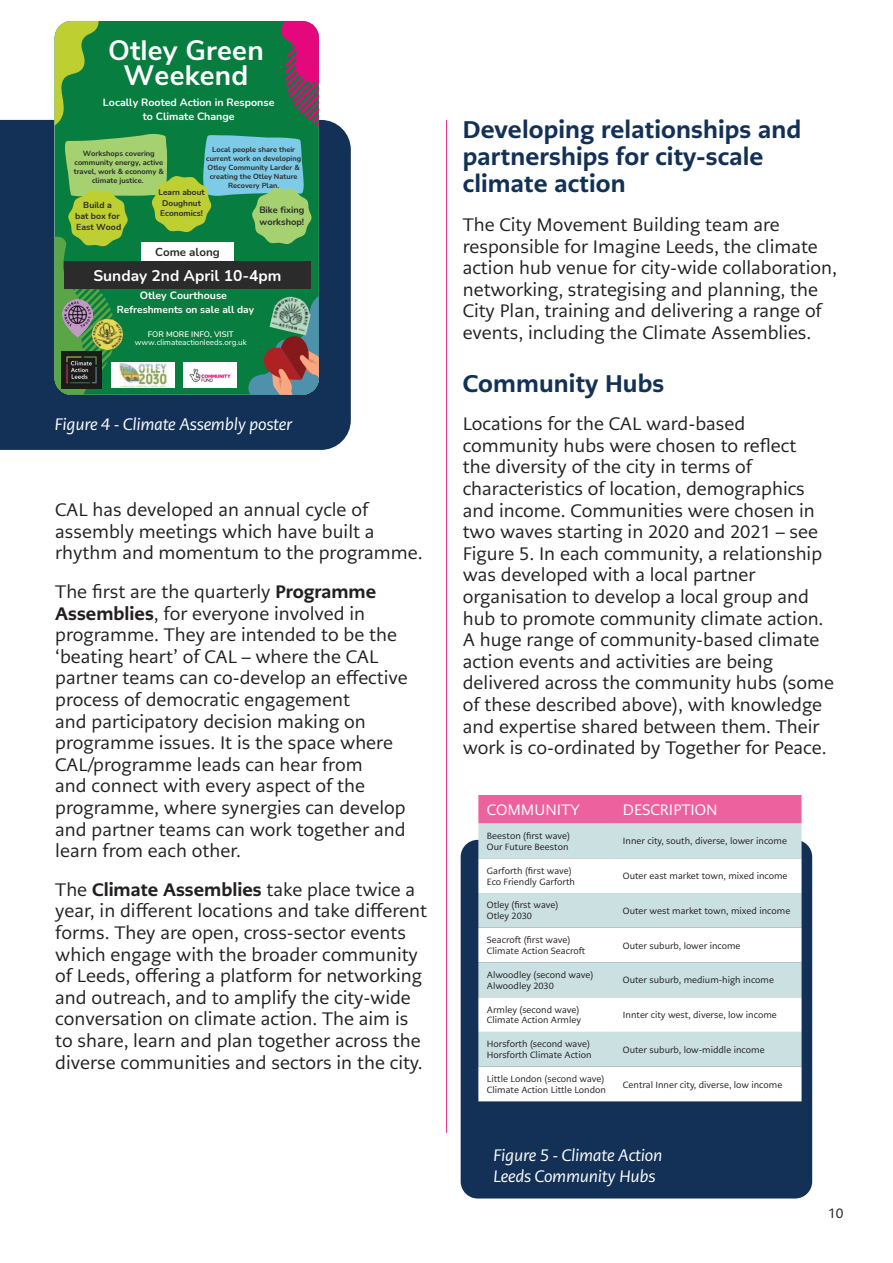
<style>
.page{position:relative;width:893px;height:1263px;background:#fff}
.page>*{position:absolute;margin:0;border:0;box-sizing:border-box;transform-origin:0 0}
.t1{font:700 28.05px/25px "Nunito Sans";letter-spacing:.005em;color:#fff;text-align:center}
.t2{font:800 24px/27px "PMN Caecilia Sans Text";letter-spacing:.005em;color:#133156}
.t3{font:18px/21.6px "PMN Caecilia Sans Text";color:#231f20}
.t4{font:italic 16.5px/21px "PMN Caecilia Sans Text";letter-spacing:-.02em;color:#fff}
.t5{font:700 15.6px "Nunito";color:#fff}
.t6{font:15px "PMN Caecilia Sans Text";color:#fff}
.t7{font:13.5px "PMN Caecilia Sans Text";color:#231f20}
.t8{font:700 11.55px "Nunito";color:#2b2b2b}
.t9{font:700 10.65px/13.6px "Nunito";color:#fff;text-align:center}
.t10{font:700 10.2px "Nunito";color:#fff}
.t11{font:700 9.15px/11.4px "Nunito";color:#2b2b2b}
.t12{font:9px/10.8px "PMN Caecilia Sans Text";color:#231f20}
.t13{font:700 8.7px/10.9px "Nunito";color:#2b2b2b;text-align:center}
.t14{font:700 8.25px/10.4px "Nunito";color:#2b2b2b}
.t15{font:7.95px "Nunito Sans";color:#fff}
.t16{font:600 7.95px "Nunito Sans";color:#fff}
.t17{font:700 7.5px/9.1px "Nunito";color:#2b2b2b;text-align:center}
.t18{font:700 7.35px/9px "Nunito";color:#2b2b2b;text-align:center}
.s1{font-weight:800}
</style>
<div class="page">
<hr style="left:446px;top:120px;width:1px;height:1013px;background:#ea1e89">
<div style="left:0;top:120px;width:351px;height:330px;background:#133156"></div>
<div style="left:461px;top:840px;width:351px;height:358px;background:#133156;border-radius:17px"></div>
<svg style="left:55px;top:21px;width:264px;height:375px;background:#418954"></svg>
<img style="left:111px;top:363px;width:63px;height:24px">
<img style="left:61px;top:351px;width:41px;height:37px">
<img style="left:184px;top:362px;width:52px;height:26px">
<div style="left:478px;top:795px;width:323px;height:28px;background:#ed619e"></div>
<div style="left:478px;top:823px;width:323px;height:35px;background:#cae0e1"></div>
<svg style="left:478px;top:858px;width:323px;height:243px;background:#e2eced"></svg>
<h1 class="t1" style="left:108px;top:36px;width:157px">Otley Green<br>Weekend</h1>
<p class="t9" style="left:103px;top:95px;width:173px">Locally Rooted Action in Response to Climate Change</p>
<p class="t17" style="left:74px;top:148px;width:92px">Workshops covering community energy, active travel, work &amp; economy &amp; climate justice.</p>
<p class="t18" style="left:206px;top:144px;width:97px">Local people share their current work on developing<br>Otley Community Larder &amp; creating the Otley Nature<br>Recovery Plan.</p>
<p class="t13" style="left:75px;top:199px;width:48px">Build a<br>bat box for<br>East Wood</p>
<p class="t14" style="left:158px;top:187px;width:48px">Learn about<br>Doughnut<br>Economics!</p>
<p class="t11" style="left:259px;top:204px;width:47px">Bike fixing workshop!</p>
<p class="t8" style="left:155px;top:243px;width:66px">Come along</p>
<p class="t5" style="left:94px;top:264px;width:189px">Sunday 2nd April 10-4pm</p>
<p class="t9" style="left:140px;top:288px;width:89px">Otley Courthouse</p>
<p class="t10" style="left:117px;top:302px;width:139px">Refreshments on sale all day</p>
<p class="t16" style="left:148px;top:329px;width:87px">FOR MORE INFO, VISIT</p>
<p class="t15" style="left:135px;top:337px;width:114px">www.climateactionleeds.org.uk</p>
<p class="t4" style="left:55px;top:414px;width:239px">Figure 4 - Climate Assembly poster</p>
<p class="t3" style="left:55px;top:499px;width:369px">CAL has developed an annual cycle of assembly meetings which have built a rhythm and momentum to the programme.</p>
<p class="t3" style="left:55px;top:581px;width:354px">The first are the quarterly <span class="s1">Programme Assemblies</span>, for everyone involved in programme. They are intended to be the ‘beating heart’ of CAL – where the CAL partner teams can co-develop an effective process of democratic engagement<br>and participatory decision making on programme issues. It is the space where CAL/programme leads can hear from<br>and connect with every aspect of the programme, where synergies can develop and partner teams can work together and learn from each other.</p>
<p class="t3" style="left:55px;top:879px;width:373px">The <span class="s1">Climate Assemblies</span> take place twice a year, in different locations and take different forms. They are open, cross-sector events which engage with the broader community of Leeds, offering a platform for networking and outreach, and to amplify the city-wide conversation on climate action. The aim is to share, learn and plan together across the diverse communities and sectors in the city.</p>
<h2 class="t2" style="left:463px;top:116px;width:340px">Developing relationships and partnerships for city-scale climate action</h2>
<p class="t3" style="left:463px;top:214px;width:376px">The City Movement Building team are responsible for Imagine Leeds, the climate action hub venue for city-wide collaboration, networking, strategising and planning, the City Plan, training and delivering a range of events, including the Climate Assemblies.</p>
<h2 class="t2" style="left:463px;top:369px;width:203px">Community Hubs</h2>
<p class="t3" style="left:463px;top:413px;width:373px">Locations for the CAL ward-based community hubs were chosen to reflect<br>the diversity of the city in terms of characteristics of location, demographics and income. Communities were chosen in two waves starting in 2020 and 2021 – see Figure 5. In each community, a relationship was developed with a local partner organisation to develop a local group and hub to promote community climate action.<br>A huge range of community-based climate action events and activities are being delivered across the community hubs (some of these described above), with knowledge and expertise shared between them. Their work is co-ordinated by Together for Peace.</p>
<p class="t6" style="left:487px;top:800px;width:94px">COMMUNITY</p>
<p class="t6" style="left:623px;top:800px;width:96px">DESCRIPTION</p>
<p class="t12" style="left:487px;top:830px;width:85px">Beeston (first wave)<br>Our Future Beeston</p>
<p class="t12" style="left:623px;top:836px;width:166px">Inner city, south, diverse, lower income</p>
<p class="t12" style="left:487px;top:865px;width:90px">Garforth (first wave)<br>Eco Friendly Garforth</p>
<p class="t12" style="left:623px;top:870px;width:166px">Outer east market town, mixed income</p>
<p class="t12" style="left:487px;top:900px;width:73px">Otley (first wave)<br>Otley 2030</p>
<p class="t12" style="left:623px;top:905px;width:169px">Outer west market town, mixed income</p>
<p class="t12" style="left:487px;top:934px;width:100px">Seacroft (first wave)<br>Climate Action Seacroft</p>
<p class="t12" style="left:623px;top:940px;width:119px">Outer suburb, lower income</p>
<p class="t12" style="left:487px;top:969px;width:108px">Alwoodley (second wave)<br>Alwoodley 2030</p>
<p class="t12" style="left:623px;top:975px;width:153px">Outer suburb, medium-high income</p>
<p class="t12" style="left:487px;top:1004px;width:96px">Armley (second wave)<br>Climate Action Armley</p>
<p class="t12" style="left:623px;top:1009px;width:155px">Innter city west, diverse, low income</p>
<p class="t12" style="left:487px;top:1039px;width:106px">Horsforth (second wave)<br>Horsforth Climate Action</p>
<p class="t12" style="left:623px;top:1044px;width:143px">Outer suburb, low-middle income</p>
<p class="t12" style="left:487px;top:1073px;width:121px">Little London (second wave)<br>Climate Action Little London</p>
<p class="t12" style="left:623px;top:1079px;width:161px">Central Inner city, diverse, low income</p>
<p class="t4" style="left:493px;top:1145px;width:171px">Figure 5 - Climate Action<br>Leeds Community Hubs</p>
<p class="t7" style="left:828px;top:1205px;width:17px">10</p>
</div>
